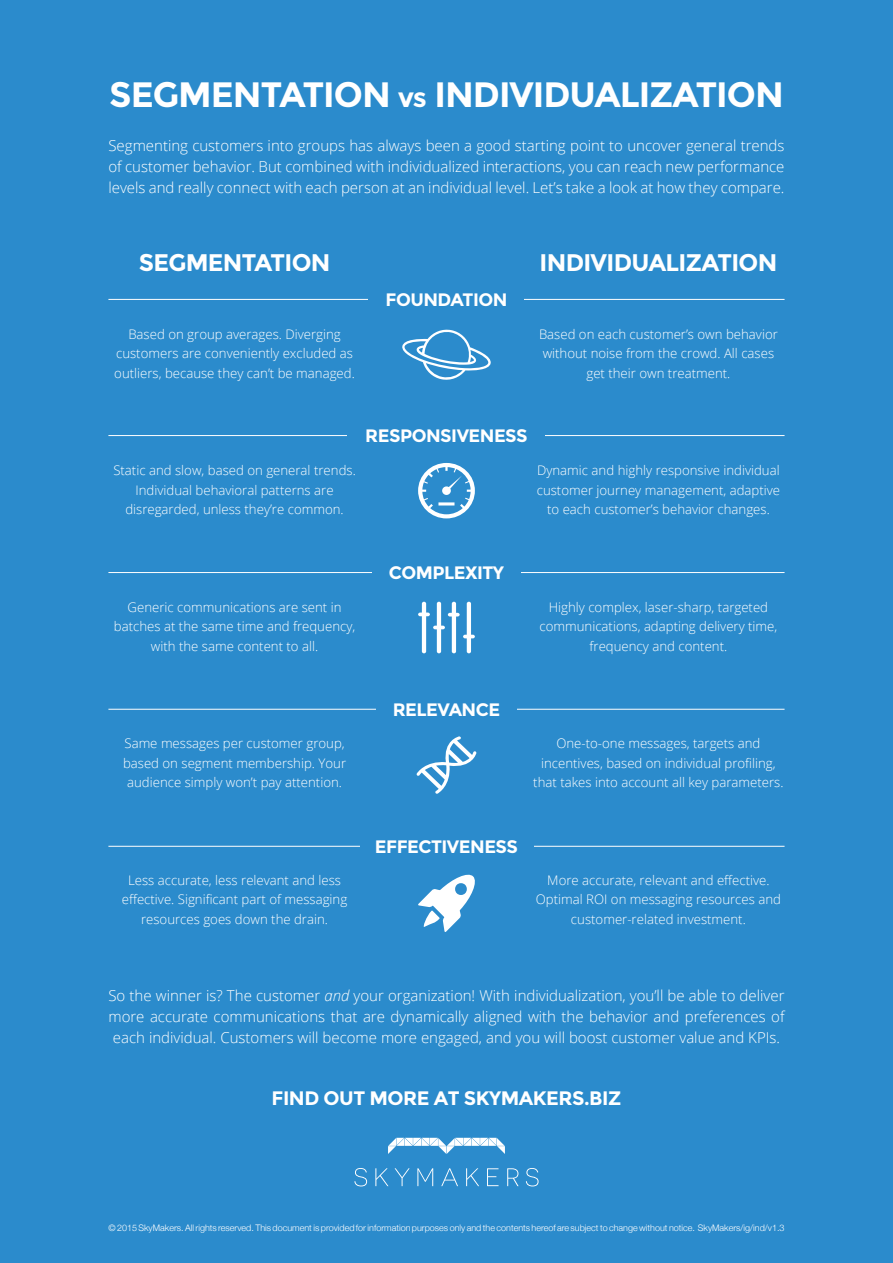
<style>
.page{position:relative;width:893px;height:1263px;background:#2b8bcc}
.page>*{position:absolute;margin:0;border:0;box-sizing:border-box;transform-origin:0 0}
.t1{font:700 35.25px "Montserrat";letter-spacing:-.03em;color:#fff}
.t2{font:700 24px "Montserrat";letter-spacing:-.03em;color:#fff}
.t3{font:700 19.5px "Montserrat";letter-spacing:-.025em;color:#fff}
.t4{font:700 18px "Montserrat";letter-spacing:-.03em;color:#fff}
.t5{font:300 15px/21px "Open Sans";color:#fff;text-align:justify}
.t6{font:300 13.2px/19.5px "Open Sans";color:#fff;text-align:center}
.t7{font:300 9px "Helvetica Neue";color:#fff}
.s1{font-size:27px}
.s2{font-style:italic}
</style>
<div class="page">
<hr style="left:108px;top:299px;width:676px;height:1px;background:#fff">
<div style="left:369px;top:289px;width:155px;height:27px;background:#2b8bcc"></div>
<hr style="left:108px;top:435px;width:676px;height:1px;background:#fff">
<div style="left:348px;top:425px;width:197px;height:27px;background:#2b8bcc"></div>
<hr style="left:108px;top:572px;width:676px;height:1px;background:#fff">
<div style="left:372px;top:562px;width:149px;height:27px;background:#2b8bcc"></div>
<hr style="left:108px;top:709px;width:676px;height:1px;background:#fff">
<div style="left:376px;top:699px;width:141px;height:26px;background:#2b8bcc"></div>
<hr style="left:108px;top:846px;width:676px;height:1px;background:#fff">
<div style="left:360px;top:836px;width:173px;height:26px;background:#2b8bcc"></div>
<svg style="left:402px;top:329px;width:89px;height:51px"></svg>
<svg style="left:418px;top:874px;width:57px;height:58px"></svg>
<svg style="left:418px;top:463px;width:57px;height:55px"></svg>
<svg style="left:418px;top:602px;width:57px;height:51px"></svg>
<svg style="left:416px;top:736px;width:60px;height:58px"></svg>
<svg style="left:354px;top:1168px;width:13px;height:18px"></svg>
<svg style="left:375px;top:1168px;width:13px;height:18px"></svg>
<svg style="left:395px;top:1168px;width:15px;height:18px"></svg>
<svg style="left:417px;top:1168px;width:16px;height:18px"></svg>
<svg style="left:441px;top:1168px;width:17px;height:18px"></svg>
<svg style="left:466px;top:1168px;width:13px;height:18px"></svg>
<svg style="left:487px;top:1168px;width:11px;height:18px"></svg>
<svg style="left:507px;top:1168px;width:12px;height:18px"></svg>
<svg style="left:526px;top:1168px;width:13px;height:18px"></svg>
<svg style="left:388px;top:1138px;width:117px;height:16px"></svg>
<h1 class="t1" style="left:109px;top:74px;width:676px">SEGMENTATION <span class="s1">VS</span> INDIVIDUALIZATION</h1>
<p class="t5" style="left:108px;top:134px;width:678px">Segmenting customers into groups has always been a good starting point to uncover general trends of customer behavior. But combined with individualized interactions, you can reach new performance levels and really connect with each person at an individual level. Let’s take a look at how they compare.</p>
<h2 class="t2" style="left:139px;top:248px;width:193px">SEGMENTATION</h2>
<h2 class="t2" style="left:539px;top:248px;width:239px">INDIVIDUALIZATION</h2>
<p class="t6" style="left:114px;top:324px;width:242px">Based on group averages. Diverging customers are conveniently excluded as outliers, because they can’t be managed.</p>
<h3 class="t4" style="left:385px;top:289px;width:123px">FOUNDATION</h3>
<p class="t6" style="left:539px;top:324px;width:240px">Based on each customer’s own behavior without noise from the crowd. All cases get their own treatment.</p>
<p class="t6" style="left:113px;top:460px;width:244px">Static and slow, based on general trends.<br>Individual behavioral patterns are disregarded, unless they’re common.</p>
<h3 class="t4" style="left:365px;top:425px;width:164px">RESPONSIVENESS</h3>
<p class="t6" style="left:537px;top:460px;width:245px">Dynamic and highly responsive individual customer journey management, adaptive to each customer’s behavior changes.</p>
<p class="t6" style="left:114px;top:597px;width:243px">Generic communications are sent in batches at the same time and frequency, with the same content to all.</p>
<h3 class="t4" style="left:389px;top:562px;width:117px">COMPLEXITY</h3>
<p class="t6" style="left:539px;top:597px;width:239px">Highly complex, laser-sharp, targeted communications, adapting delivery time, frequency and content.</p>
<p class="t6" style="left:123px;top:733px;width:225px">Same messages per customer group, based on segment membership. Your audience simply won’t pay attention.</p>
<h3 class="t4" style="left:393px;top:699px;width:109px">RELEVANCE</h3>
<p class="t6" style="left:533px;top:733px;width:252px">One-to-one messages, targets and incentives, based on individual profiling, that takes into account all key parameters.</p>
<p class="t6" style="left:122px;top:870px;width:227px">Less accurate, less relevant and less effective. Significant part of messaging resources goes down the drain.</p>
<h3 class="t4" style="left:375px;top:836px;width:145px">EFFECTIVENESS</h3>
<p class="t6" style="left:536px;top:870px;width:247px">More accurate, relevant and effective.<br>Optimal ROI on messaging resources and customer-related investment.</p>
<p class="t5" style="left:108px;top:985px;width:678px;text-align:center">So the winner is? The customer <span class="s2">and</span> your organization! With individualization, you’ll be able to deliver more accurate communications that are dynamically aligned with the behavior and preferences of each individual. Customers will become more engaged, and you will boost customer value and KPIs.</p>
<h3 class="t3" style="left:272px;top:1087px;width:234px">FIND OUT MORE AT SKYMA</h3>
<h3 class="t3" style="left:533px;top:1087px;width:27px">KERS</h3>
<h3 class="t3" style="left:584px;top:1087px;width:28px">.BIZ</h3>
<p class="t7" style="left:108px;top:1220px;width:678px">© 2015 SkyMakers. All rights reserved. This document is provided for information purposes only and the contents hereof are subject to change without notice. SkyMakers/ig/ind/v1.3</p>
</div>
